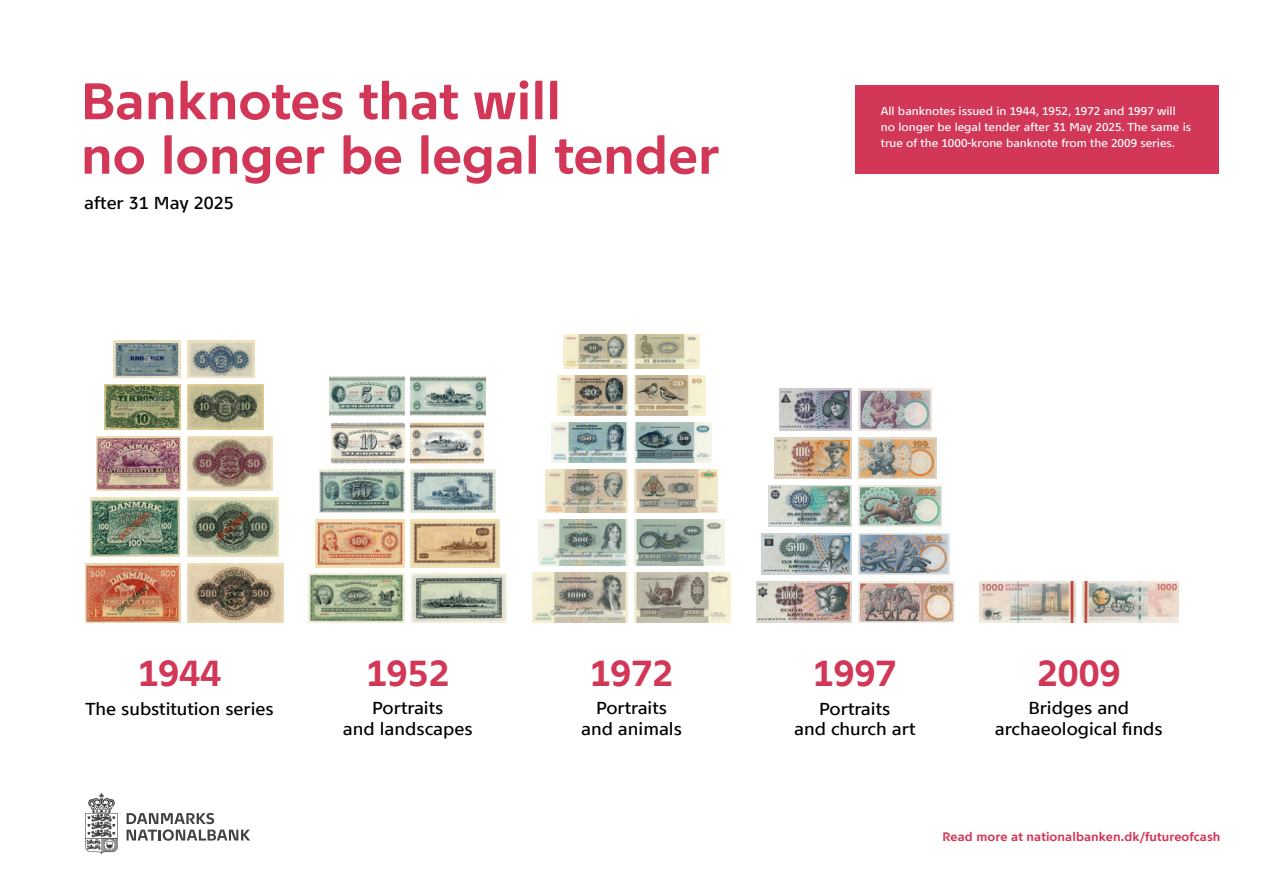
<style>
.page{position:relative;width:1263px;height:893px;background:#fff}
.page>*{position:absolute;margin:0;border:0;box-sizing:border-box;transform-origin:0 0}
.t1{font:700 51.3px/54.4px "Nationalbank";color:#d23757}
.t2{font:700 36px "Nationalbank";color:#d23757}
.Underrubrik{font:500 17.25px/20.2px "Nationalbank";color:#000;text-align:center}
.Brød{font:700 12.15px "Nationalbank";letter-spacing:.01em;color:#d23757}
.Boks_brød_HVID{font:500 11.25px/15.8px "Nationalbank";color:#fff}
</style>
<div class="page">
<img style="left:859px;top:581px;width:95px;height:42px">
<img style="left:859px;top:533px;width:90px;height:42px">
<img style="left:859px;top:485px;width:83px;height:41px">
<img style="left:859px;top:437px;width:77px;height:41px">
<img style="left:859px;top:389px;width:72px;height:41px">
<img style="left:756px;top:581px;width:96px;height:42px">
<img style="left:761px;top:533px;width:91px;height:42px">
<img style="left:768px;top:485px;width:84px;height:41px">
<img style="left:774px;top:437px;width:78px;height:41px">
<img style="left:779px;top:389px;width:73px;height:41px">
<img style="left:980px;top:581px;width:95px;height:41px">
<img style="left:1082px;top:581px;width:96px;height:42px">
<div style="left:855px;top:85px;width:364px;height:89px;background:#d23757"></div>
<svg style="left:127px;top:813px;width:123px;height:28px"></svg>
<svg style="left:85px;top:793px;width:33px;height:61px"></svg>
<img style="left:532px;top:572px;width:96px;height:51px">
<img style="left:635px;top:572px;width:95px;height:51px">
<img style="left:538px;top:519px;width:90px;height:46px">
<img style="left:635px;top:519px;width:89px;height:46px">
<img style="left:551px;top:423px;width:77px;height:39px">
<img style="left:635px;top:423px;width:76px;height:39px">
<img style="left:557px;top:376px;width:71px;height:40px">
<img style="left:635px;top:376px;width:70px;height:40px">
<img style="left:545px;top:469px;width:83px;height:43px">
<img style="left:635px;top:469px;width:82px;height:43px">
<img style="left:563px;top:334px;width:65px;height:35px">
<img style="left:635px;top:334px;width:64px;height:34px">
<img style="left:188px;top:340px;width:66px;height:37px">
<img style="left:114px;top:340px;width:67px;height:37px">
<img style="left:96px;top:437px;width:85px;height:54px">
<img style="left:85px;top:564px;width:96px;height:59px">
<img style="left:188px;top:437px;width:84px;height:54px">
<img style="left:104px;top:384px;width:77px;height:45px">
<img style="left:188px;top:384px;width:76px;height:45px">
<img style="left:188px;top:498px;width:91px;height:59px">
<img style="left:188px;top:564px;width:95px;height:59px">
<img style="left:90px;top:498px;width:90px;height:59px">
<img style="left:309px;top:573px;width:96px;height:50px">
<img style="left:411px;top:573px;width:96px;height:50px">
<img style="left:316px;top:519px;width:89px;height:48px">
<img style="left:411px;top:519px;width:88px;height:48px">
<img style="left:411px;top:470px;width:85px;height:43px">
<img style="left:320px;top:470px;width:85px;height:43px">
<img style="left:411px;top:422px;width:73px;height:41px">
<img style="left:332px;top:423px;width:73px;height:40px">
<img style="left:411px;top:377px;width:75px;height:39px">
<img style="left:330px;top:377px;width:75px;height:39px">
<p class="t1" style="left:81px;top:73px;width:640px">Banknotes that will<br>no longer be legal tender</p>
<p class="Underrubrik" style="left:84px;top:193px;width:151px">after 31 May 2025</p>
<p class="Boks_brød_HVID" style="left:881px;top:103px;width:312px">All banknotes issued in 1944, 1952, 1972 and 1997 will no longer be legal tender after 31 May 2025. The same is true of the 1000-krone banknote from the 2009 series.</p>
<p class="t2" style="left:138px;top:651px;width:85px">1944</p>
<p class="Underrubrik" style="left:85px;top:699px;width:190px">The substitution series</p>
<p class="t2" style="left:366px;top:651px;width:85px">1952</p>
<p class="Underrubrik" style="left:343px;top:698px;width:131px">Portraits<br>and landscapes</p>
<p class="t2" style="left:590px;top:651px;width:85px">1972</p>
<p class="Underrubrik" style="left:581px;top:698px;width:102px">Portraits and animals</p>
<p class="t2" style="left:813px;top:652px;width:85px">1997</p>
<p class="Underrubrik" style="left:794px;top:698px;width:123px">Portraits<br>and church art</p>
<p class="t2" style="left:1037px;top:651px;width:85px">2009</p>
<p class="Underrubrik" style="left:995px;top:698px;width:169px">Bridges and archaeological finds</p>
<p class="Brød" style="left:942px;top:829px;width:279px">Read more at nationalbanken.dk/futureofcash</p>
</div>
